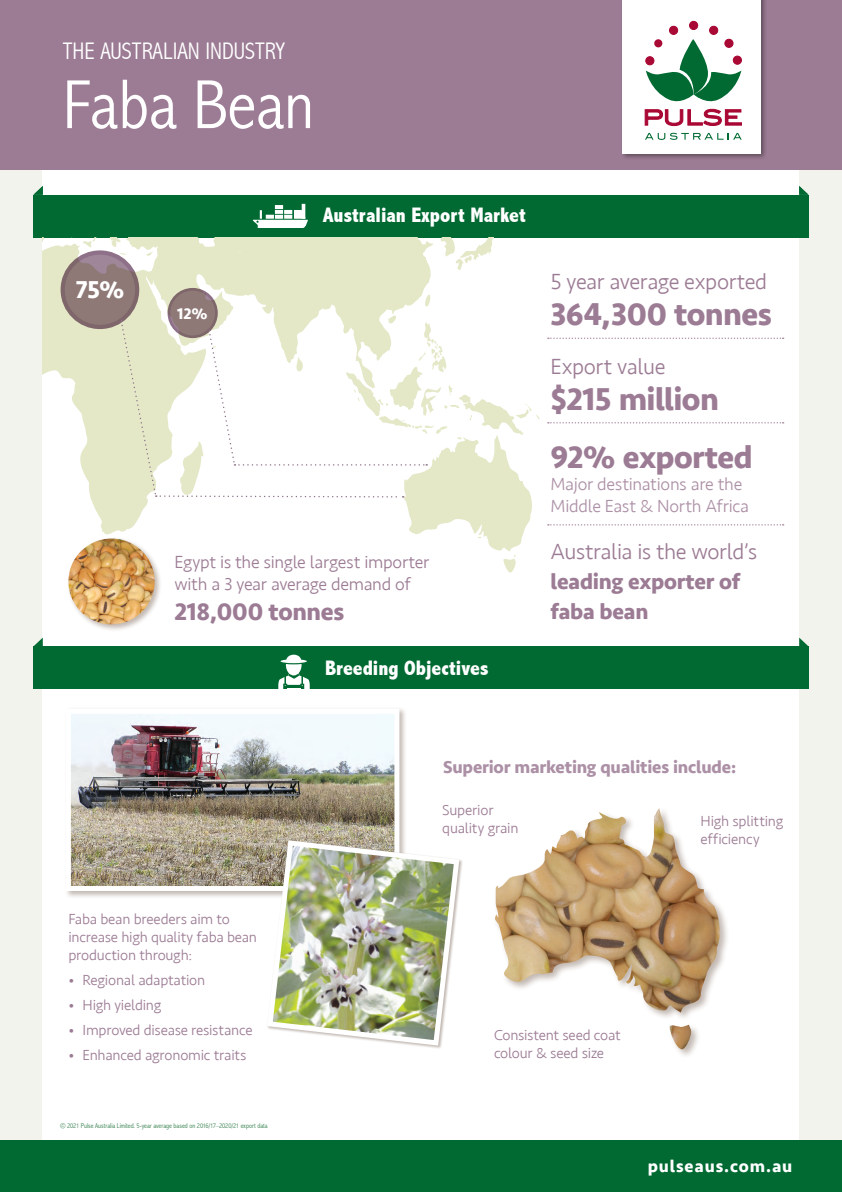
<style>
.page{position:relative;width:842px;height:1192px;background:#f3f3ed}
.page>*{position:absolute;margin:0;border:0;box-sizing:border-box;transform-origin:0 0}
.t1{font:300 condensed 70px "Abadi";color:#fff}
._2__Body_Copy{font:700 32.5px "Seravek";letter-spacing:-.015em;color:#9c7b94}
._2__Body_Copy-2{font:700 25.1px "Seravek";color:#fff}
._2__Body_Copy-3{font:700 25px "Seravek";letter-spacing:-.01em;color:#9c7b94}
.t2{font:300 condensed 24px "Abadi";color:#fff}
._2__Body_Copy-4{font:700 22.5px/30px "Seravek";letter-spacing:-.015em;color:#9c7b94}
._2__Body_Copy-5{font:300 22.5px "Seravek";letter-spacing:-.02em;color:#9c7b94}
.t3{font:800 condensed 21px "Abadi";color:#fff}
._2__Body_Copy-6{font:300 18px/21.6px "Seravek";letter-spacing:-.015em;color:#9c7b94}
._2__Body_Copy-7{font:300 18px/21.6px "Seravek";letter-spacing:-.015em;color:#ac90a6}
._2__Body_Copy-8{font:700 18px "Seravek";letter-spacing:-.01em;color:#ac90a6}
.t4{font:700 17.5px "Seravek";letter-spacing:.05em;color:#fff}
._2__Body_Copy-9{font:700 16px "Seravek";color:#fff}
._2__Body_Copy-10{font:300 15px/18px "Seravek";letter-spacing:-.015em;color:#9c7b94}
.t5{font:300 condensed 7px "Abadi";letter-spacing:-.005em;color:#36804f}
.s1{font-weight:300}
</style>
<div class="page">
<div style="left:43px;top:170px;width:756px;height:971px;background:#fff"></div>
<div style="left:33px;top:646px;width:775px;height:43px;background:#016a32"></div>
<svg style="left:799px;top:638px;width:9px;height:8px"></svg>
<svg style="left:278px;top:655px;width:32px;height:34px"></svg>
<svg style="left:34px;top:638px;width:9px;height:8px"></svg>
<div style="left:0;top:0;width:842px;height:170px;background:#9c7b94"></div>
<div style="left:0;top:1141px;width:842px;height:51px;background:#016a32"></div>
<div style="left:620px;top:0;width:148px;height:160px;background:#231f20;opacity:.5"></div>
<div style="left:622px;top:0;width:139px;height:154px;background:#fff"></div>
<div style="left:689px;top:21px;width:9px;height:9px;background:#a90a35;border-radius:50%"></div>
<div style="left:689px;top:21px;width:9px;height:9px;border:1px solid #a80331;border-radius:50%"></div>
<div style="left:710px;top:26px;width:8px;height:8px;background:#a90a35;border-radius:50%"></div>
<div style="left:709px;top:26px;width:9px;height:9px;border:1px solid #a80331;border-radius:50%"></div>
<div style="left:669px;top:26px;width:9px;height:8px;background:#a90a35;border-radius:50%"></div>
<div style="left:669px;top:26px;width:9px;height:9px;border:1px solid #a80331;border-radius:50%"></div>
<svg style="left:645px;top:39px;width:97px;height:87px"></svg>
<svg style="left:645px;top:133px;width:97px;height:7px"></svg>
<div style="left:33px;top:195px;width:775px;height:42px;background:#016a32"></div>
<svg style="left:799px;top:186px;width:9px;height:9px"></svg>
<svg style="left:43px;top:238px;width:497px;height:296px;fill:#e4e8c7"></svg>
<svg style="left:83px;top:240px;width:9px;height:7px"></svg>
<svg style="left:119px;top:253px;width:7px;height:2px"></svg>
<svg style="left:146px;top:252px;width:7px;height:4px"></svg>
<svg style="left:33px;top:186px;width:10px;height:9px"></svg>
<hr style="left:302px;top:204px;width:3px;height:15px;background:#fff">
<svg style="left:253px;top:205px;width:55px;height:23px"></svg>
<svg style="left:548px;top:524px;width:236px;height:2px"></svg>
<svg style="left:548px;top:338px;width:236px;height:1px"></svg>
<svg style="left:548px;top:422px;width:236px;height:2px"></svg>
<div style="left:64px;top:707px;width:343px;height:192px;background:#674e3f;opacity:.4"></div>
<img style="left:72px;top:715px;width:321px;height:170px">
<div style="left:66px;top:709px;width:333px;height:182px;border:5px solid #fff"></div>
<img style="left:264px;top:837px;width:198px;height:211px">
<div style="left:493px;top:807px;width:236px;height:252px;background:#674e3f;opacity:.4"></div>
<img style="left:494px;top:808px;width:226px;height:241px">
<div style="left:67px;top:537px;width:95px;height:95px;background:#674e3f;opacity:.4"></div>
<img style="left:68px;top:539px;width:87px;height:85px">
<svg style="left:169px;top:289px;width:47px;height:48px"></svg>
<div style="left:168px;top:288px;width:50px;height:50px;border:3px solid #8e7188;border-radius:50%"></div>
<svg style="left:63px;top:253px;width:74px;height:74px;fill:#8e7977"></svg>
<div style="left:61px;top:250px;width:78px;height:79px;border:4px solid #8e7188;border-radius:50%"></div>
<svg style="left:120px;top:315px;width:419px;height:258px"></svg>
<h3 class="t2" style="left:63px;top:37px;width:224px">THE AUSTRALIAN INDUSTRY</h3>
<h1 class="t1" style="left:63px;top:64px;width:209px">Chickpea</h1>
<h1 class="t1" style="left:63px;top:64px;width:252px">Faba Bean</h1>
<p class="_2__Body_Copy-2" style="left:76px;top:270px;width:50px">75%</p>
<p class="_2__Body_Copy-9" style="left:177px;top:301px;width:32px">12%</p>
<h3 class="t3" style="left:323px;top:202px;width:204px">Australian Export Market</h3>
<p class="_2__Body_Copy-6" style="left:174px;top:552px;width:257px">Egypt is the single largest importer with a 3 year average demand of</p>
<p class="_2__Body_Copy-3" style="left:174px;top:591px;width:171px">218,000 tonnes</p>
<h3 class="t3" style="left:325px;top:656px;width:165px">Breeding Objectives</h3>
<p class="_2__Body_Copy-5" style="left:551px;top:268px;width:218px">5 year average exported</p>
<p class="_2__Body_Copy" style="left:551px;top:288px;width:223px">364,300 tonnes</p>
<p class="_2__Body_Copy-5" style="left:551px;top:353px;width:116px">Export value</p>
<p class="_2__Body_Copy" style="left:551px;top:373px;width:170px">$215 million</p>
<p class="_2__Body_Copy" style="left:551px;top:431px;width:204px">92% exported</p>
<p class="_2__Body_Copy-7" style="left:551px;top:474px;width:200px">Major destinations are the<br>Middle East &amp; North Africa</p>
<p class="_2__Body_Copy-4" style="left:551px;top:537px;width:208px"><span class="s1">Australia is the world’s </span>leading exporter of faba bean</p>
<p class="_2__Body_Copy-8" style="left:443px;top:753px;width:295px">Superior marketing qualities include:</p>
<p class="_2__Body_Copy-10" style="left:68px;top:910px;width:190px">Faba bean breeders aim to increase high quality faba bean production through:</p>
<p class="_2__Body_Copy-10" style="left:68px;top:971px;width:138px">• Regional adaptation</p>
<p class="_2__Body_Copy-10" style="left:68px;top:996px;width:94px">• High yielding</p>
<p class="_2__Body_Copy-10" style="left:68px;top:1021px;width:186px">• Improved disease resistance</p>
<p class="_2__Body_Copy-10" style="left:68px;top:1046px;width:180px">• Enhanced agronomic traits</p>
<p class="t5" style="left:60px;top:1122px;width:209px">© 2021 Pulse Australia Limited. 5-year average based on 2016/17–2020/21 export data</p>
<p class="_2__Body_Copy-10" style="left:442px;top:801px;width:78px">Superior quality grain</p>
<p class="_2__Body_Copy-10" style="left:701px;top:812px;width:84px">High splitting efficiency</p>
<p class="_2__Body_Copy-10" style="left:494px;top:1026px;width:128px">Consistent seed coat colour &amp; seed size</p>
<p class="t4" style="left:648px;top:1152px;width:146px">pulseaus.com.au</p>
</div>
